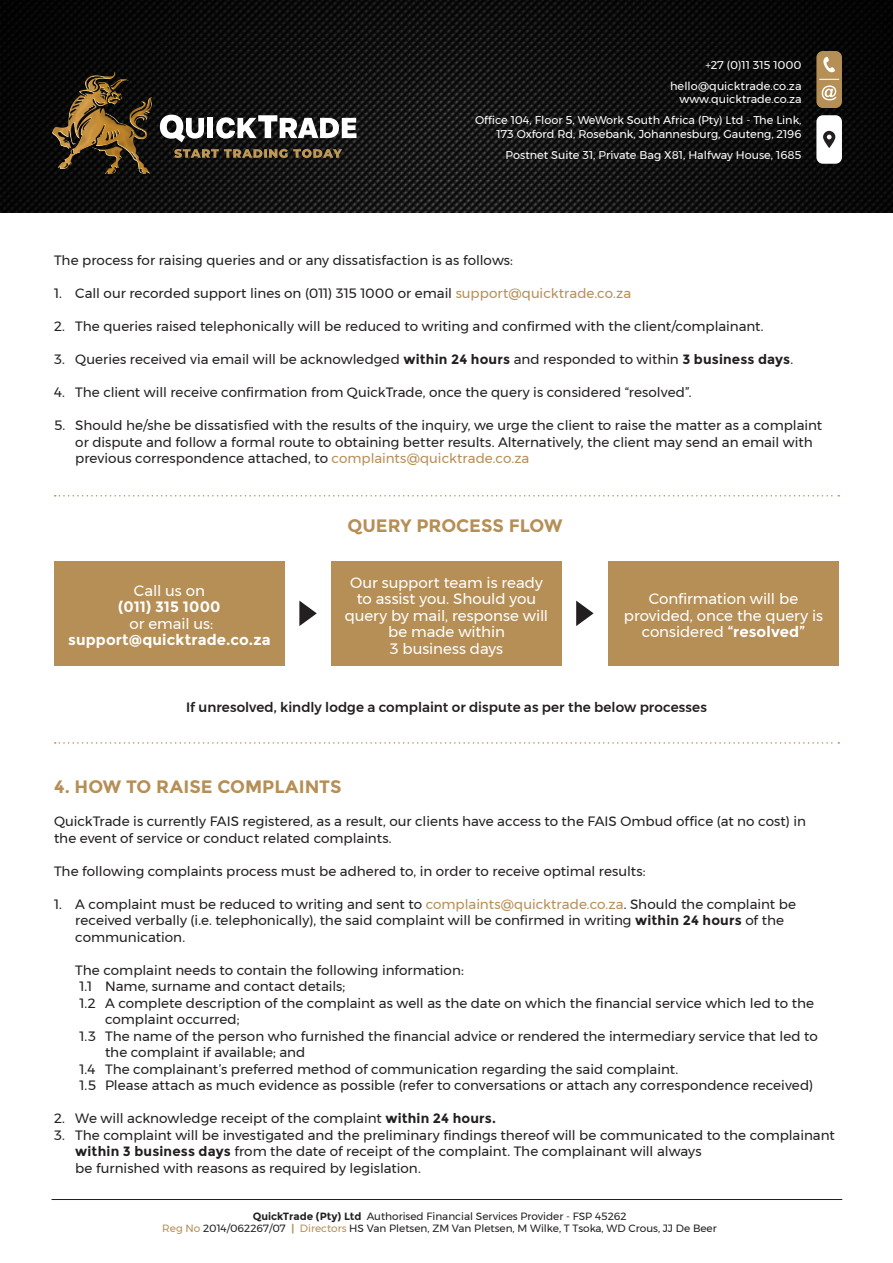
<style>
.page{position:relative;width:893px;height:1263px;background:#fff}
.page>*{position:absolute;margin:0;border:0;box-sizing:border-box;transform-origin:0 0}
.t1{font:700 18px "Montserrat";color:#b68f56}
.t2{font:15px/16.5px "Montserrat";letter-spacing:-.005em;color:#fff;text-align:center}
.t3{font:700 15px "Montserrat";letter-spacing:.01em;color:#fff}
.t4{font:13.5px/16.5px "Montserrat";color:#231f20}
.t5{font:500 13.5px "Montserrat";letter-spacing:.005em;color:#231f20}
.t6{font:11.25px/21px "Montserrat";color:#fff;text-align:right}
.t7{font:10.5px/12.6px "Montserrat";color:#231f20;text-align:center}
.s1{color:#b68f56}
.s2{font-weight:700}
.s3{font-weight:500}
.s4{font-weight:700;color:#b68f56}
</style>
<div class="page">
<img style="left:0;top:0;width:892px;height:213px">
<svg style="left:160px;top:115px;width:44px;height:27px"></svg>
<div style="left:208px;top:118px;width:5px;height:20px;background:#fff"></div>
<svg style="left:216px;top:115px;width:140px;height:24px"></svg>
<img style="left:51px;top:70px;width:105px;height:104px">
<svg style="left:174px;top:149px;width:168px;height:9px;background:#6d5936"></svg>
<div style="left:816px;top:51px;width:26px;height:57px;background:#b68f56;border-radius:6px"></div>
<div style="left:816px;top:115px;width:26px;height:49px;background:#fff;border-radius:6px"></div>
<svg style="left:823px;top:57px;width:12px;height:16px"></svg>
<svg style="left:820px;top:79px;width:19px;height:21px"></svg>
<svg style="left:823px;top:131px;width:12px;height:16px"></svg>
<svg style="left:827px;top:135px;width:5px;height:4px"></svg>
<hr style="left:52px;top:1199px;width:790px;height:1px;background:#231f20">
<div style="left:54px;top:561px;width:231px;height:104px;background:#b68f56"></div>
<div style="left:331px;top:561px;width:231px;height:104px;background:#b68f56"></div>
<div style="left:608px;top:561px;width:231px;height:104px;background:#b68f56"></div>
<svg style="left:299px;top:601px;width:18px;height:25px"></svg>
<svg style="left:576px;top:601px;width:18px;height:25px"></svg>
<svg style="left:55px;top:495px;width:784px;height:1px"></svg>
<svg style="left:55px;top:742px;width:784px;height:2px"></svg>
<p class="t6" style="left:670px;top:54px;width:133px">+27 (0)11 315 1000 hello@quicktrade.co.za</p>
<p class="t6" style="left:475px;top:89px;width:328px">www.quicktrade.co.za<br>Office 104, Floor 5, WeWork South Africa (Pty) Ltd - The Link,</p>
<p class="t6" style="left:497px;top:123px;width:306px">173 Oxford Rd, Rosebank, Johannesburg, Gauteng, 2196<br>Postnet Suite 31, Private Bag X81, Halfway House, 1685</p>
<p class="t4" style="left:54px;top:252px;width:460px">The process for raising queries and or any dissatisfaction is as follows:</p>
<p class="t4" style="left:54px;top:285px;width:579px">1. Call our recorded support lines on (011) 315 1000 or email <span class="s1">support@quicktrade.co.za</span></p>
<p class="t4" style="left:54px;top:318px;width:711px">2. The queries raised telephonically will be reduced to writing and confirmed with the client/complainant.</p>
<p class="t4" style="left:54px;top:351px;width:741px">3. Queries received via email will be acknowledged <span class="s2">within 24 hours</span> and responded to within <span class="s2">3 business days</span>.</p>
<p class="t4" style="left:54px;top:384px;width:639px">4. The client will receive confirmation from QuickTrade, once the query is considered “resolved”.</p>
<p class="t4" style="left:75px;top:417px;width:748px;text-indent:-21px">5. Should he/she be dissatisfied with the results of the inquiry, we urge the client to raise the matter as a complaint or dispute and follow a formal route to obtaining better results. Alternatively, the client may send an email with previous correspondence attached, to <span class="s1">complaints@quicktrade.co.za</span></p>
<p class="t2" style="left:134px;top:582px;width:73px">Call us on</p>
<p class="t3" style="left:118px;top:598px;width:104px">(011) 315 1000</p>
<p class="t2" style="left:130px;top:615px;width:85px">or email us:</p>
<p class="t3" style="left:68px;top:631px;width:204px">support@quicktrade.co.za</p>
<p class="t1" style="left:347px;top:515px;width:217px">QUERY PROCESS FLOW</p>
<p class="t2" style="left:345px;top:574px;width:205px">Our support team is ready to assist you. Should you query by mail, response will be made within<br>3 business days</p>
<p class="t2" style="left:624px;top:590px;width:201px">Confirmation will be provided, once the query is considered <span class="s3">“</span><span class="s2">resolved</span><span class="s3">”</span></p>
<p class="t5" style="left:186px;top:697px;width:522px">If unresolved, kindly lodge a complaint or dispute as per the below processes</p>
<p class="t1" style="left:54px;top:776px;width:289px">4. HOW TO RAISE COMPLAINTS</p>
<p class="t4" style="left:54px;top:813px;width:753px">QuickTrade is currently FAIS registered, as a result, our clients have access to the FAIS Ombud office (at no cost) in the event of service or conduct related complaints.</p>
<p class="t4" style="left:54px;top:862px;width:593px">The following complaints process must be adhered to, in order to receive optimal results:</p>
<p class="t4" style="left:75px;top:895px;width:722px;text-indent:-21px">1. A complaint must be reduced to writing and sent to <span class="s1">complaints@quicktrade.co.za</span>. Should the complaint be received verbally (i.e. telephonically), the said complaint will be confirmed in writing <span class="s2">within 24 hours</span> of the communication.</p>
<p class="t4" style="left:75px;top:961px;width:390px">The complaint needs to contain the following information:</p>
<p class="t4" style="left:80px;top:978px;width:267px">1.1 Name, surname and contact details;</p>
<p class="t4" style="left:105px;top:994px;width:710px;text-indent:-26px">1.2 A complete description of the complaint as well as the date on which the financial service which led to the complaint occurred;</p>
<p class="t4" style="left:105px;top:1027px;width:714px;text-indent:-26px">1.3 The name of the person who furnished the financial advice or rendered the intermediary service that led to the complaint if available; and</p>
<p class="t4" style="left:80px;top:1060px;width:600px">1.4 The complainant’s preferred method of communication regarding the said complaint.</p>
<p class="t4" style="left:80px;top:1077px;width:735px">1.5 Please attach as much evidence as possible (refer to conversations or attach any correspondence received)</p>
<p class="t4" style="left:54px;top:1110px;width:444px">2. We will acknowledge receipt of the complaint <span class="s2">within 24 hours.</span></p>
<p class="t4" style="left:75px;top:1126px;width:761px;text-indent:-21px">3. The complaint will be investigated and the preliminary findings thereof will be communicated to the complainant <span class="s2">within 3 business days</span> from the date of receipt of the complaint. The complainant will always<br>be furnished with reasons as required by legislation.</p>
<p class="t7" style="left:162px;top:1210px;width:556px"><span class="s2">QuickTrade (Pty) Ltd</span> Authorised Financial Services Provider - FSP 45262<br><span class="s1">Reg No</span> 2014/062267/07 <span class="s4">|</span> <span class="s1">Directors</span> HS Van Pletsen, ZM Van Pletsen, M Wilke, T Tsoka, WD Crous, JJ De Beer</p>
</div>
